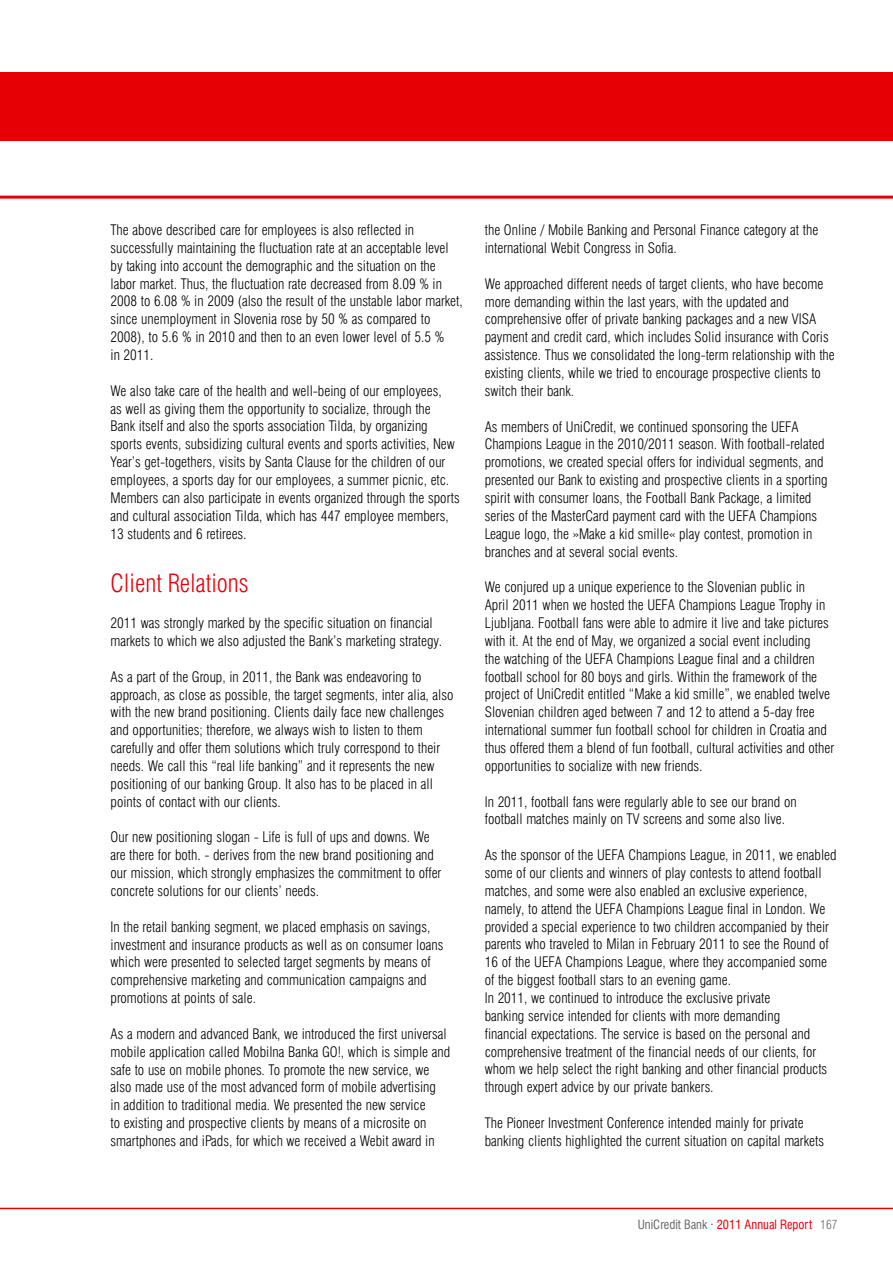
<style>
.page{position:relative;width:893px;height:1263px;background:#fff}
.page>*{position:absolute;margin:0;border:0;box-sizing:border-box;transform-origin:0 0}
.t1{font:300 condensed 24.75px "Helvetica";color:#e60005}
.t2{font:300 condensed 14.25px/17.9px "Helvetica";color:#000}
.t3{font:condensed 12.45px "Helvetica";color:#e60005}
.s1{color:#68676c}
.s2{font-weight:300;color:#68676c}
</style>
<div class="page">
<div style="left:0;top:72px;width:893px;height:68px;background:#e60005"></div>
<hr style="left:0;top:196px;width:893px;height:3px;background:#e60005">
<hr style="left:0;top:1208px;width:893px;height:1px;background:#e60005">
<p class="t2" style="left:111px;top:221px;width:354px">The above described care for employees is also reflected in successfully maintaining the fluctuation rate at an acceptable level by taking into account the demographic and the situation on the labor market. Thus, the fluctuation rate decreased from 8.09 % in 2008 to 6.08 % in 2009 (also the result of the unstable labor market, since unemployment in Slovenia rose by 50 % as compared to 2008), to 5.6 % in 2010 and then to an even lower level of 5.5 %<br>in 2011.</p>
<p class="t2" style="left:111px;top:382px;width:351px">We also take care of the health and well-being of our employees,<br>as well as giving them the opportunity to socialize, through the<br>Bank itself and also the sports association Tilda, by organizing sports events, subsidizing cultural events and sports activities, New Year’s get-togethers, visits by Santa Clause for the children of our employees, a sports day for our employees, a summer picnic, etc.<br>Members can also participate in events organized through the sports and cultural association Tilda, which has 447 employee members, 13 students and 6 retirees.</p>
<h1 class="t1" style="left:111px;top:568px;width:140px">Client Relations</h1>
<p class="t2" style="left:111px;top:614px;width:333px">2011 was strongly marked by the specific situation on financial markets to which we also adjusted the Bank’s marketing strategy.</p>
<p class="t2" style="left:111px;top:667px;width:344px">As a part of the Group, in 2011, the Bank was endeavoring to approach, as close as possible, the target segments, inter alia, also with the new brand positioning. Clients daily face new challenges and opportunities; therefore, we always wish to listen to them carefully and offer them solutions which truly correspond to their needs. We call this “real life banking” and it represents the new positioning of our banking Group. It also has to be placed in all points of contact with our clients.</p>
<p class="t2" style="left:111px;top:828px;width:332px">Our new positioning slogan - Life is full of ups and downs. We are there for both. - derives from the new brand positioning and our mission, which strongly emphasizes the commitment to offer concrete solutions for our clients’ needs.</p>
<p class="t2" style="left:111px;top:917px;width:334px">In the retail banking segment, we placed emphasis on savings, investment and insurance products as well as on consumer loans which were presented to selected target segments by means of comprehensive marketing and communication campaigns and promotions at points of sale.</p>
<p class="t2" style="left:111px;top:1025px;width:341px">As a modern and advanced Bank, we introduced the first universal mobile application called Mobilna Banka GO!, which is simple and safe to use on mobile phones. To promote the new service, we also made use of the most advanced form of mobile advertising<br>in addition to traditional media. We presented the new service<br>to existing and prospective clients by means of a microsite on smartphones and iPads, for which we received a Webit award in</p>
<p class="t2" style="left:485px;top:221px;width:335px">the Online / Mobile Banking and Personal Finance category at the international Webit Congress in Sofia.</p>
<p class="t2" style="left:485px;top:275px;width:352px">We approached different needs of target clients, who have become more demanding within the last years, with the updated and comprehensive offer of private banking packages and a new VISA payment and credit card, which includes Solid insurance with Coris assistence. Thus we consolidated the long-term relationship with the existing clients, while we tried to encourage prospective clients to switch their bank.</p>
<p class="t2" style="left:485px;top:417px;width:344px">As members of UniCredit, we continued sponsoring the UEFA Champions League in the 2010/2011 season. With football-related promotions, we created special offers for individual segments, and presented our Bank to existing and prospective clients in a sporting spirit with consumer loans, the Football Bank Package, a limited series of the MasterCard payment card with the UEFA Champions League logo, the ››Make a kid smille« play contest, promotion in branches and at several social events.</p>
<p class="t2" style="left:485px;top:578px;width:351px">We conjured up a unique experience to the Slovenian public in<br>April 2011 when we hosted the UEFA Champions League Trophy in Ljubljana. Football fans were able to admire it live and take pictures with it. At the end of May, we organized a social event including<br>the watching of the UEFA Champions League final and a children football school for 80 boys and girls. Within the framework of the project of UniCredit entitled “Make a kid smille”, we enabled twelve Slovenian children aged between 7 and 12 to attend a 5-day free international summer fun football school for children in Croatia and thus offered them a blend of fun football, cultural activities and other opportunities to socialize with new friends.</p>
<p class="t2" style="left:485px;top:792px;width:313px">In 2011, football fans were regularly able to see our brand on football matches mainly on TV screens and some also live.</p>
<p class="t2" style="left:485px;top:846px;width:353px">As the sponsor of the UEFA Champions League, in 2011, we enabled some of our clients and winners of play contests to attend football matches, and some were also enabled an exclusive experience, namely, to attend the UEFA Champions League final in London. We provided a special experience to two children accompanied by their parents who traveled to Milan in February 2011 to see the Round of 16 of the UEFA Champions League, where they accompanied some of the biggest football stars to an evening game.<br>In 2011, we continued to introduce the exclusive private<br>banking service intended for clients with more demanding<br>financial expectations. The service is based on the personal and comprehensive treatment of the financial needs of our clients, for whom we help select the right banking and other financial products through expert advice by our private bankers.</p>
<p class="t2" style="left:485px;top:1114px;width:341px">The Pioneer Investment Conference intended mainly for private banking clients highlighted the current situation on capital markets</p>
<p class="t3" style="left:638px;top:1217px;width:201px"><span class="s1">UniCredit Bank ·</span> 2011 Annual Report <span class="s2">167</span></p>
</div>
